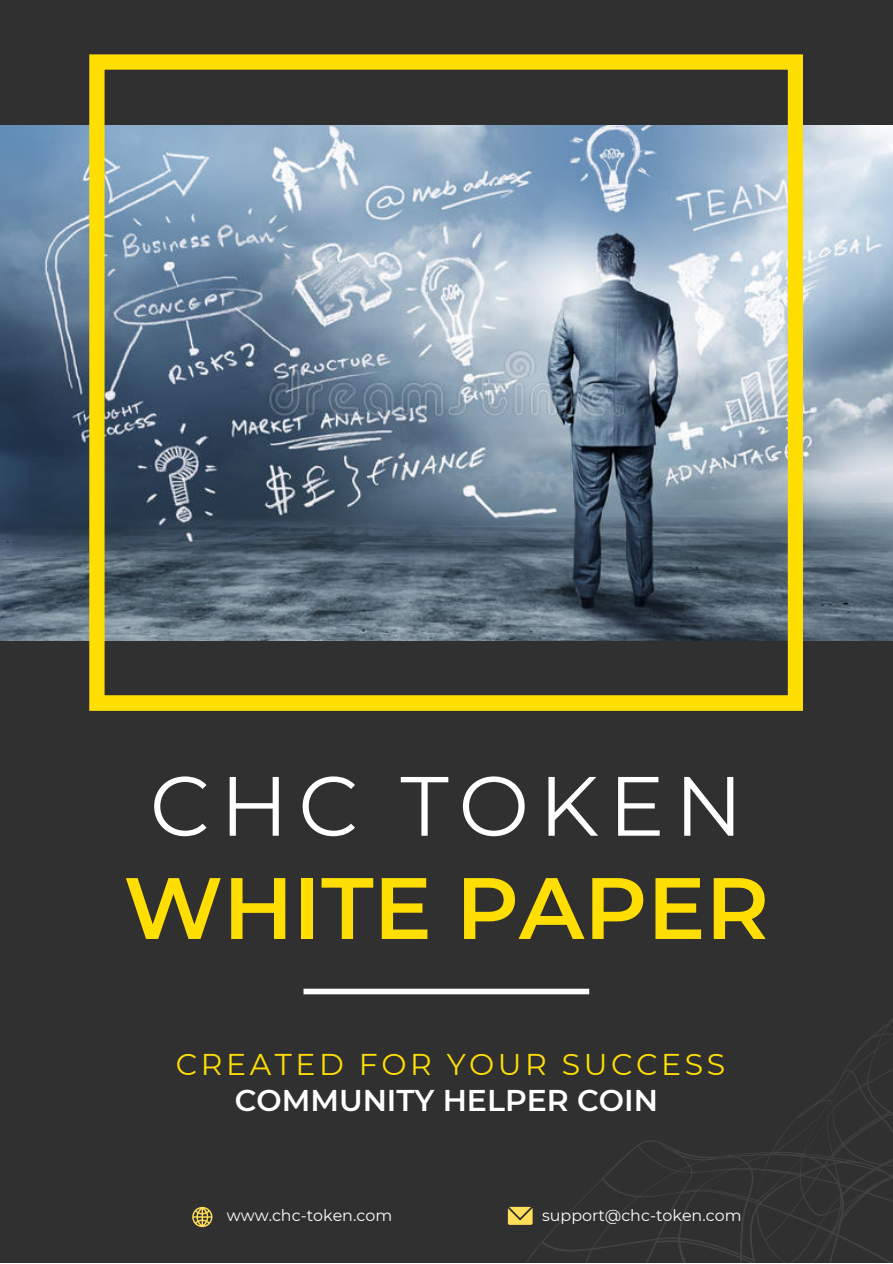
<style>
.page{position:relative;width:893px;height:1264px;background:#fff}
.page>*{position:absolute;margin:0;border:0;box-sizing:border-box;transform-origin:0 0}
.t1{font:600 86.85px "Montserrat";color:#ffde04}
.t2{font:83.85px "Montserrat";letter-spacing:.12em;color:#fff}
.t3{font:30px "Montserrat";letter-spacing:.12em;color:#ffde04}
.t4{font:600 30px "Montserrat";color:#fff}
.t5{font:15.9px "Montserrat";color:#fff}
</style>
<div class="page">
<div style="left:0;top:0;width:892px;height:1262px;background:#303030"></div>
<img style="left:0;top:125px;width:892px;height:515px">
<svg style="left:89px;top:54px;width:713px;height:657px"></svg>
<svg style="left:780px;top:1019px;width:112px;height:120px"></svg>
<svg style="left:508px;top:1139px;width:384px;height:123px"></svg>
<div style="left:303px;top:988px;width:286px;height:6px;background:#fff"></div>
<svg style="left:192px;top:1206px;width:20px;height:21px"></svg>
<svg style="left:508px;top:1206px;width:24px;height:18px"></svg>
<h2 class="t2" style="left:150px;top:754px;width:594px">CHC TOKEN</h2>
<h1 class="t1" style="left:123px;top:854px;width:647px">WHITE PAPER</h1>
<h3 class="t3" style="left:176px;top:1046px;width:551px">CREATED FOR YOUR SUCCESS</h3>
<h3 class="t4" style="left:235px;top:1081px;width:424px">COMMUNITY HELPER COIN</h3>
<p class="t5" style="left:227px;top:1205px;width:167px">www.chc-token.com</p>
<p class="t5" style="left:542px;top:1205px;width:201px">support@chc-token.com</p>
</div>
